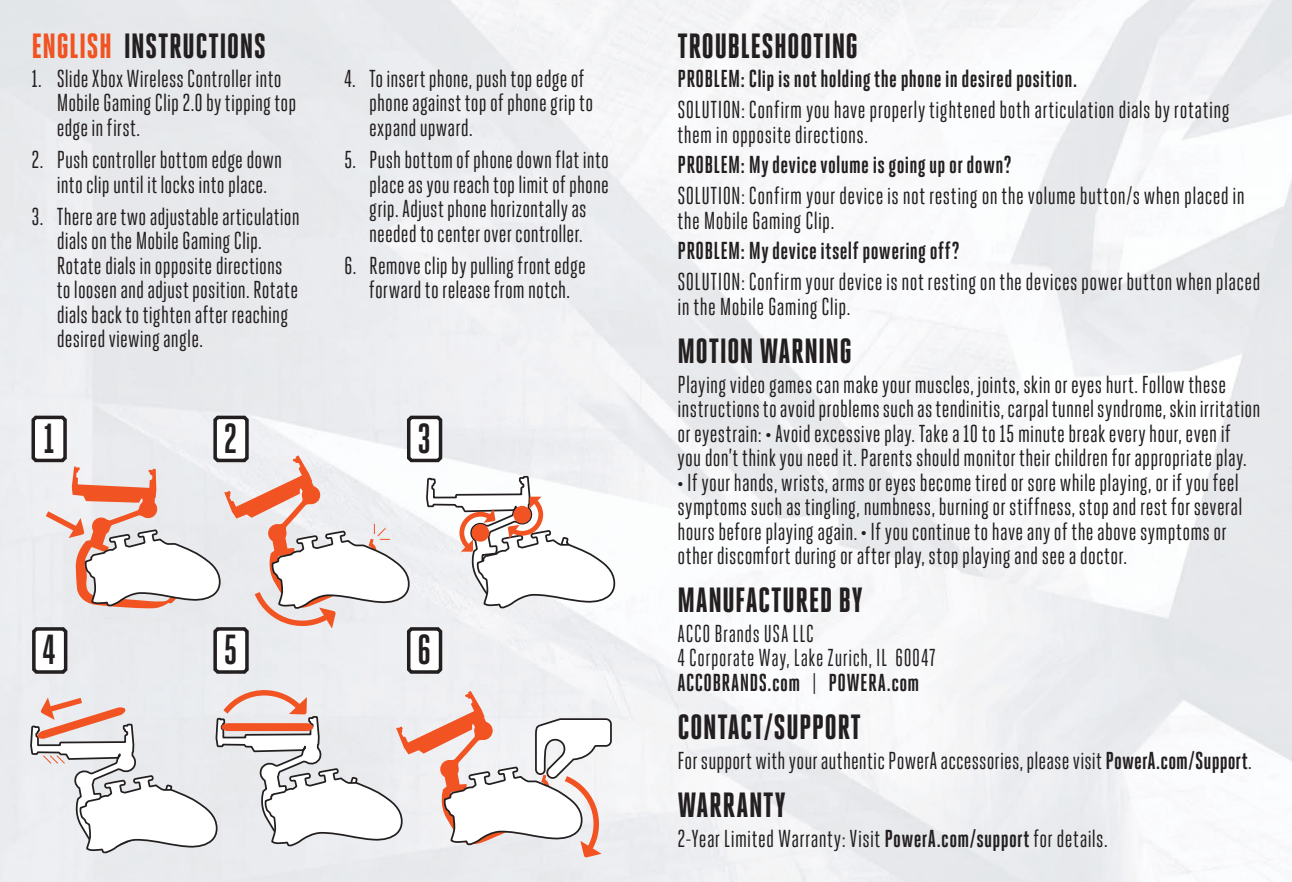
<style>
.page{position:relative;width:1292px;height:882px;background:#fff}
.page>*{position:absolute;margin:0;border:0;box-sizing:border-box;transform-origin:0 0}
.t1{font:700 42px "Heroic Condensed";color:#231f20;scale:.95 1}
.t2{font:800 35px "Heroic Condensed";letter-spacing:.01em;color:#231f20}
.t3{font:24.5px/24.5px "Heroic Condensed";letter-spacing:.01em;color:#231f20}
.t4{font:700 24.5px "Heroic Condensed";letter-spacing:.01em;color:#231f20}
.t5{font:24.5px/24.5px "Heroic Condensed";letter-spacing:.03em;color:#231f20;scale:.95 1}
.s1{color:#f15322}
.s2{font-weight:700}
</style>
<div class="page">
<svg style="left:29px;top:412px;width:587px;height:450px"></svg>
<h2 class="t2" style="left:32px;top:26px;width:236px"><span class="s1">ENGLISH</span> INSTRUCTIONS</h2>
<p class="t3" style="left:57px;top:66px;width:241px;text-indent:-25px">1. Slide Xbox Wireless Controller into<br>Mobile Gaming Clip 2.0 by tipping top edge in first.</p>
<p class="t3" style="left:32px;top:148px;width:252px;text-align:center">2. Push controller bottom edge down into clip until it locks into place.</p>
<p class="t3" style="left:57px;top:204px;width:244px;text-indent:-25px">3. There are two adjustable articulation dials on the Mobile Gaming Clip.<br>Rotate dials in opposite directions to loosen and adjust position. Rotate dials back to tighten after reaching desired viewing angle.</p>
<p class="t3" style="left:369px;top:66px;width:225px;text-indent:-25px">4. To insert phone, push top edge of phone against top of phone grip to expand upward.</p>
<p class="t3" style="left:369px;top:148px;width:241px;text-indent:-25px">5. Push bottom of phone down flat into place as you reach top limit of phone grip. Adjust phone horizontally as needed to center over controller.</p>
<p class="t3" style="left:344px;top:253px;width:243px;text-align:center">6. Remove clip by pulling front edge forward to release from notch.</p>
<h1 class="t1" style="left:43px;top:415px;width:13px">1</h1>
<h1 class="t1" style="left:224px;top:415px;width:16px">2</h1>
<h1 class="t1" style="left:417px;top:415px;width:16px">3</h1>
<h1 class="t1" style="left:43px;top:627px;width:16px">4</h1>
<h1 class="t1" style="left:224px;top:627px;width:16px">5</h1>
<h1 class="t1" style="left:417px;top:627px;width:16px">6</h1>
<h2 class="t2" style="left:677px;top:26px;width:182px">TROUBLESHOOTING</h2>
<p class="t4" style="left:677px;top:65px;width:401px">PROBLEM: Clip is not holding the phone in desired position.</p>
<p class="t3" style="left:677px;top:98px;width:553px">SOLUTION: Confirm you have properly tightened both articulation dials by rotating them in opposite directions.</p>
<p class="t4" style="left:677px;top:151px;width:336px">PROBLEM: My device volume is going up or down?</p>
<p class="t3" style="left:677px;top:184px;width:569px">SOLUTION: Confirm your device is not resting on the volume button/s when placed in the Mobile Gaming Clip.</p>
<p class="t4" style="left:677px;top:237px;width:284px">PROBLEM: My device itself powering off?</p>
<p class="t3" style="left:677px;top:270px;width:584px">SOLUTION: Confirm your device is not resting on the devices power button when placed in the Mobile Gaming Clip.</p>
<h2 class="t2" style="left:677px;top:332px;width:176px">MOTION WARNING</h2>
<p class="t3" style="left:677px;top:372px;width:584px">Playing video games can make your muscles, joints, skin or eyes hurt. Follow these instructions to avoid problems such as tendinitis, carpal tunnel syndrome, skin irritation or eyestrain: • Avoid excessive play. Take a 10 to 15 minute break every hour, even if you don’t think you need it. Parents should monitor their children for appropriate play.</p>
<p class="t3" style="left:677px;top:470px;width:566px">• If your hands, wrists, arms or eyes become tired or sore while playing, or if you feel symptoms such as tingling, numbness, burning or stiffness, stop and rest for several hours before playing again. • If you continue to have any of the above symptoms or other discomfort during or after play, stop playing and see a doctor.</p>
<h2 class="t2" style="left:677px;top:581px;width:187px">MANUFACTURED BY</h2>
<p class="t5" style="left:677px;top:621px;width:273px">ACCO Brands USA LLC<br>4 Corporate Way, Lake Zurich, IL 60047<br><span class="s2">ACCOBRANDS.com</span> | <span class="s2">POWERA.com</span></p>
<h2 class="t2" style="left:677px;top:708px;width:185px">CONTACT/SUPPORT</h2>
<p class="t3" style="left:677px;top:748px;width:576px">For support with your authentic PowerA accessories, please visit <span class="s2">PowerA.com/Support</span>.</p>
<h2 class="t2" style="left:677px;top:786px;width:110px">WARRANTY</h2>
<p class="t3" style="left:677px;top:826px;width:432px">2-Year Limited Warranty: Visit <span class="s2">PowerA.com/support</span> for details.</p>
</div>
